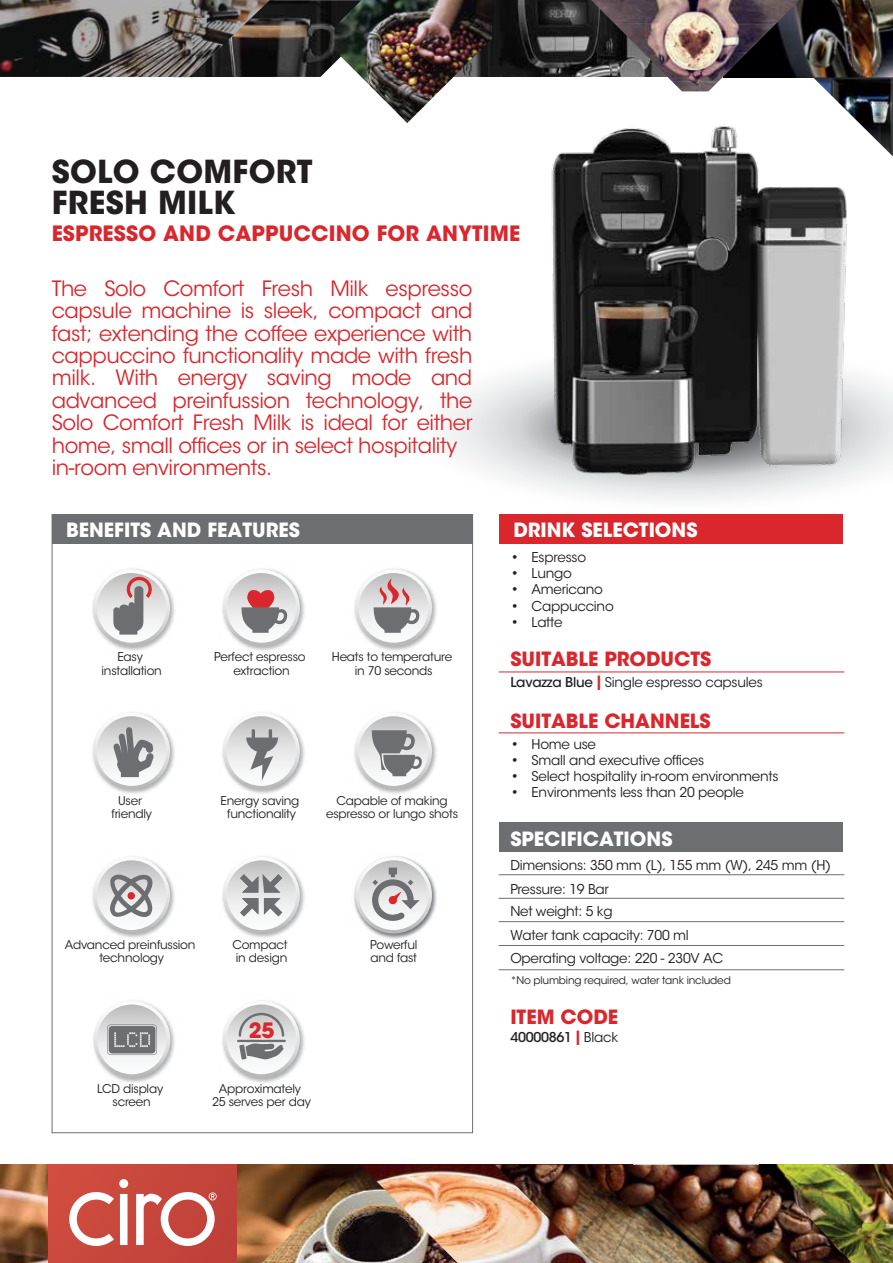
<style>
.page{position:relative;width:893px;height:1263px;background:#fff}
.page>*{position:absolute;margin:0;border:0;box-sizing:border-box;transform-origin:0 0}
.t1{font:700 31.5px/31.5px "ITC Avant Garde Std";letter-spacing:.01em;color:#231f20}
.t2{font:21px/22.5px "ITC Avant Garde Std";letter-spacing:-.02em;color:#d9272d}
.t3{font:700 21px "ITC Avant Garde Std";letter-spacing:.01em;color:#d9272d}
.t4{font:700 19.5px "ITC Avant Garde Std";color:#fff}
.t5{font:700 19.5px "ITC Avant Garde Std";color:#d9272d}
.t6{font:13.5px/23.7px "ITC Avant Garde Std";letter-spacing:-.02em;color:#231f20}
.t7{font:500 13.5px "ITC Avant Garde Std";letter-spacing:-.02em;color:#231f20}
.t8{font:12px/13.5px "ITC Avant Garde Std";letter-spacing:-.02em;color:#231f20;text-align:center}
.t9{font:10.5px "ITC Avant Garde Std";letter-spacing:-.02em;color:#231f20}
.s1{font-weight:600}
.s2{font-weight:500}
.s3{font-weight:500;font-size:19.5px;color:#d9272d}
.s4{font-size:19.5px;color:#d9272d}
.s5{font-weight:400}
</style>
<div class="page">
<img style="left:93px;top:1000px;width:82px;height:83px">
<svg style="left:94px;top:1001px;width:76px;height:77px"></svg>
<div style="left:97px;top:1004px;width:70px;height:70px;background:linear-gradient(to bottom,#c4c3c3,#fff);border-radius:35px"></div>
<svg style="left:107px;top:1024px;width:50px;height:31px;background:#87878a"></svg>
<img style="left:445px;top:91px;width:448px;height:409px">
<img style="left:759px;top:1164px;width:134px;height:99px">
<img style="left:0;top:1165px;width:262px;height:98px">
<img style="left:458px;top:1165px;width:37px;height:98px">
<div style="left:49px;top:1164px;width:188px;height:99px;background:#c7463c"></div>
<svg style="left:69px;top:1179px;width:148px;height:67px"></svg>
<img style="left:495px;top:1165px;width:356px;height:98px">
<img style="left:262px;top:1165px;width:196px;height:98px">
<div style="left:499px;top:514px;width:343px;height:30px;background:#d9272d"></div>
<div style="left:499px;top:822px;width:343px;height:30px;background:#6d6e71"></div>
<hr style="left:499px;top:874px;width:345px;height:1px;background:#6d6e71">
<hr style="left:499px;top:898px;width:345px;height:1px;background:#6d6e71">
<hr style="left:499px;top:921px;width:345px;height:1px;background:#6d6e71">
<hr style="left:499px;top:945px;width:345px;height:1px;background:#6d6e71">
<hr style="left:499px;top:969px;width:345px;height:1px;background:#6d6e71">
<img style="left:800px;top:0;width:93px;height:78px">
<img style="left:492px;top:0;width:99px;height:77px">
<img style="left:813px;top:77px;width:80px;height:79px">
<svg style="left:0;top:0;width:189px;height:77px;background:#5b5754"></svg>
<img style="left:189px;top:0;width:145px;height:77px">
<img style="left:591px;top:0;width:209px;height:91px">
<img style="left:334px;top:0;width:158px;height:123px">
<img style="left:92px;top:568px;width:83px;height:83px">
<svg style="left:93px;top:569px;width:77px;height:77px"></svg>
<div style="left:97px;top:573px;width:69px;height:70px;background:linear-gradient(to bottom,#cbcac9,#fdfefe);border-radius:35px"></div>
<img style="left:222px;top:568px;width:83px;height:83px">
<svg style="left:223px;top:569px;width:77px;height:77px"></svg>
<div style="left:227px;top:573px;width:69px;height:70px;background:linear-gradient(to bottom,#c5c4c3,#fff);border-radius:35px"></div>
<img style="left:354px;top:568px;width:83px;height:83px">
<svg style="left:355px;top:569px;width:77px;height:77px"></svg>
<svg style="left:359px;top:573px;width:69px;height:70px"></svg>
<img style="left:92px;top:712px;width:83px;height:82px">
<div style="left:93px;top:713px;width:77px;height:76px;background:linear-gradient(to bottom,#fff,#bfbebe);border-radius:38px"></div>
<div style="left:97px;top:716px;width:69px;height:70px;background:linear-gradient(to bottom,#c5c4c4,#fff);border-radius:35px"></div>
<img style="left:222px;top:712px;width:83px;height:82px">
<div style="left:223px;top:713px;width:77px;height:76px;background:linear-gradient(to bottom,#fff,#bfbebe);border-radius:38px"></div>
<div style="left:227px;top:716px;width:69px;height:70px;background:linear-gradient(to bottom,#c5c4c4,#fff);border-radius:35px"></div>
<img style="left:354px;top:712px;width:83px;height:82px">
<div style="left:355px;top:713px;width:77px;height:76px;background:linear-gradient(to bottom,#fff,#bfbebe);border-radius:38px"></div>
<svg style="left:359px;top:716px;width:69px;height:70px"></svg>
<img style="left:222px;top:856px;width:83px;height:82px">
<svg style="left:223px;top:857px;width:77px;height:76px"></svg>
<div style="left:227px;top:860px;width:69px;height:70px;background:linear-gradient(to bottom,#c5c3c3,#fff);border-radius:35px"></div>
<img style="left:92px;top:856px;width:83px;height:82px">
<svg style="left:93px;top:857px;width:77px;height:76px"></svg>
<div style="left:97px;top:860px;width:69px;height:70px;background:linear-gradient(to bottom,#c6c5c4,#fff);border-radius:35px"></div>
<img style="left:354px;top:856px;width:83px;height:83px">
<svg style="left:355px;top:857px;width:77px;height:76px"></svg>
<div style="left:359px;top:860px;width:69px;height:70px;background:linear-gradient(to bottom,#c7c6c5,#fff);border-radius:35px"></div>
<svg style="left:240px;top:874px;width:42px;height:42px;background:#aaabac"></svg>
<svg style="left:246px;top:729px;width:32px;height:52px"></svg>
<svg style="left:241px;top:589px;width:47px;height:44px;background:#b19092"></svg>
<svg style="left:113px;top:727px;width:41px;height:50px;background:#9fa0a1"></svg>
<svg style="left:113px;top:575px;width:40px;height:59px;background:#aea2a3"></svg>
<svg style="left:373px;top:578px;width:47px;height:55px;background:#b7a9ab"></svg>
<svg style="left:107px;top:871px;width:49px;height:49px"></svg>
<div style="left:128px;top:892px;width:7px;height:7px;background:#d9272d;border-radius:50%"></div>
<img style="left:222px;top:1000px;width:83px;height:83px">
<svg style="left:223px;top:1001px;width:77px;height:77px"></svg>
<svg style="left:227px;top:1004px;width:69px;height:70px"></svg>
<svg style="left:237px;top:1013px;width:49px;height:46px;background:#b6b6b7"></svg>
<svg style="left:372px;top:867px;width:48px;height:56px"></svg>
<div style="left:52px;top:514px;width:421px;height:30px;background:#6d6e71"></div>
<svg style="left:372px;top:730px;width:50px;height:46px;background:#9b9c9e"></svg>
<hr style="left:499px;top:732px;width:345px;height:1px;background:#d9272d">
<hr style="left:499px;top:671px;width:345px;height:1px;background:#d9272d">
<h1 class="t1" style="left:52px;top:155px;width:262px">SOLO COMFORT<br>FRESH MILK</h1>
<p class="t3" style="left:52px;top:220px;width:470px">ESPRESSO AND CAPPUCCINO FOR ANYTIME</p>
<p class="t2" style="left:52px;top:277px;width:422px">The Solo Comfort Fresh Milk espresso capsule machine is sleek, compact and fast; extending the coffee experience with cappuccino functionality made with fresh milk. With energy saving mode and advanced preinfussion technology, the Solo Comfort Fresh Milk is ideal for either home, small offices or in select hospitality in-room environments.</p>
<p class="t4" style="left:66px;top:517px;width:235px">BENEFITS AND FEATURES</p>
<p class="t8" style="left:102px;top:650px;width:62px">Easy installation</p>
<p class="t8" style="left:214px;top:650px;width:93px">Perfect espresso extraction</p>
<p class="t8" style="left:332px;top:650px;width:122px">Heats to temperature in 70 seconds</p>
<p class="t8" style="left:112px;top:793px;width:42px">User friendly</p>
<p class="t8" style="left:221px;top:793px;width:80px">Energy saving functionality</p>
<p class="t8" style="left:326px;top:793px;width:134px">Capable of making espresso or lungo shots</p>
<p class="t8" style="left:65px;top:938px;width:132px">Advanced preinfussion technology</p>
<p class="t8" style="left:232px;top:938px;width:57px;text-align:left">Compact in design</p>
<p class="t8" style="left:370px;top:938px;width:49px;text-align:left">Powerful and fast</p>
<p class="t3" style="left:249px;top:1016px;width:27px">25</p>
<p class="t8" style="left:97px;top:1082px;width:68px">LCD display screen</p>
<p class="t8" style="left:212px;top:1082px;width:100px">Approximately<br>25 serves per day</p>
<p class="t4" style="left:513px;top:517px;width:186px">DRINK SELECTIONS</p>
<p class="t6" style="left:510px;top:545px;width:77px"><span class="s1">•</span> Espresso</p>
<p class="t6" style="left:510px;top:562px;width:63px"><span class="s1">•</span> Lungo</p>
<p class="t6" style="left:510px;top:578px;width:94px"><span class="s1">•</span> Americano</p>
<p class="t6" style="left:510px;top:594px;width:105px"><span class="s1">•</span> Cappuccino</p>
<p class="t6" style="left:510px;top:610px;width:54px"><span class="s1">•</span> Latte</p>
<p class="t5" style="left:510px;top:646px;width:202px">SUITABLE PRODUCTS</p>
<p class="t6" style="left:510px;top:671px;width:254px"><span class="s2">Lavazza Blue</span> <span class="s3">I</span> Single espresso capsules</p>
<p class="t5" style="left:510px;top:708px;width:202px">SUITABLE CHANNELS</p>
<p class="t6" style="left:510px;top:732px;width:87px"><span class="s1">•</span> Home use</p>
<p class="t6" style="left:510px;top:748px;width:195px"><span class="s1">•</span> Small and executive offices</p>
<p class="t6" style="left:510px;top:764px;width:270px"><span class="s1">•</span> Select hospitality in-room environments</p>
<p class="t6" style="left:510px;top:781px;width:235px"><span class="s1">•</span> Environments less than 20 people</p>
<p class="t4" style="left:510px;top:826px;width:164px">SPECIFICATIONS</p>
<p class="t6" style="left:510px;top:853px;width:322px">Dimensions: 350 mm (L), 155 mm (W), 245 mm (H)<br>Pressure: 19 Bar</p>
<p class="t6" style="left:510px;top:900px;width:214px">Net weight: 5 kg<br>Water tank capacity: 700 ml<br>Operating voltage: 220 - 230V AC</p>
<p class="t9" style="left:510px;top:974px;width:222px">*No plumbing required, water tank included</p>
<p class="t5" style="left:510px;top:1004px;width:109px">ITEM CODE</p>
<p class="t7" style="left:510px;top:1029px;width:109px">40000861 <span class="s4">I</span> <span class="s5">Black</span></p>
</div>
